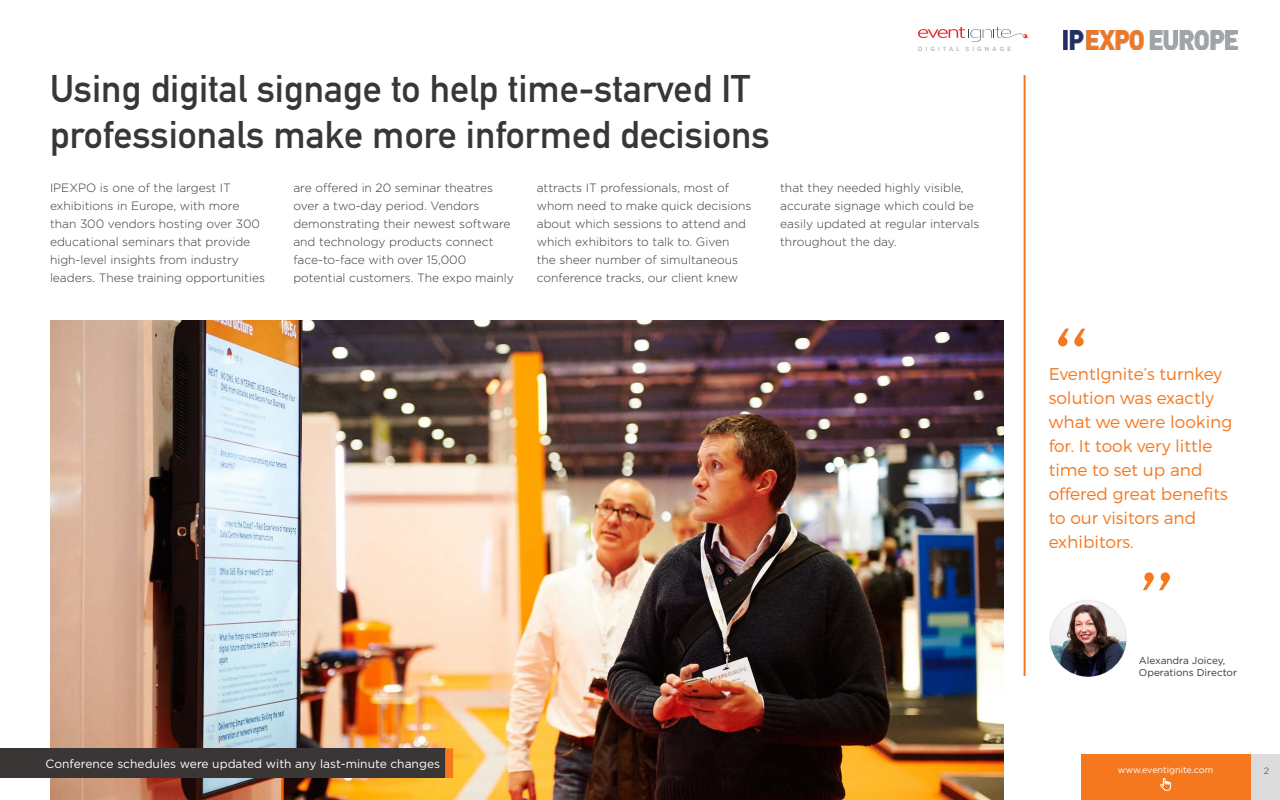
<style>
.page{position:relative;width:1280px;height:800px;background:#fff}
.page>*{position:absolute;margin:0;border:0;box-sizing:border-box;transform-origin:0 0}
.t1{font:100 180px "Montserrat";color:#f6781e}
.t2{font:38px/45.6px "DIN Mittelschrift Std";color:#393635}
.t3{font:300 17px/24px "Montserrat";color:#f6781e}
.t4{font:300 12px/18px "Gotham";color:#393635}
.t5{font:12px "Gotham";color:#fff}
.t6{font:10px/12px "Gotham";color:#393635}
.t7{font:9px "Gotham";color:#fff}
.t8{font:300 9px "Gotham";color:#393635}
.t9{font:6.2px "Proxima Nova";letter-spacing:.52em;color:#999}
</style>
<div class="page">
<hr style="left:1024px;top:75px;width:2px;height:601px;background:#f6781e">
<img style="left:50px;top:320px;width:954px;height:480px">
<img style="left:1050px;top:600px;width:76px;height:77px;border-radius:38px">
<div style="left:1049px;top:599px;width:78px;height:79px;border:2px solid #707070;border-radius:50%"></div>
<div style="left:0;top:748px;width:445px;height:30px;background:#393635"></div>
<div style="left:445px;top:748px;width:8px;height:30px;background:#f6781e"></div>
<div style="left:1081px;top:754px;width:170px;height:46px;background:#f6781e"></div>
<div style="left:1251px;top:754px;width:29px;height:46px;background:#dcdcdc"></div>
<svg style="left:918px;top:27px;width:111px;height:15px"></svg>
<svg style="left:1160px;top:778px;width:11px;height:13px"></svg>
<img style="left:1063px;top:31px;width:174px;height:18px">
<p class="t9" style="left:918px;top:45px;width:94px">DIGITAL SIGNAGE</p>
<h2 class="t2" style="left:50px;top:66px;width:721px">Using digital signage to help time-starved IT professionals make more informed decisions</h2>
<p class="t4" style="left:50px;top:178px;width:217px">IPEXPO is one of the largest IT exhibitions in Europe, with more than 300 vendors hosting over 300 educational seminars that provide high-level insights from industry leaders. These training opportunities</p>
<p class="t4" style="left:293px;top:178px;width:222px">are offered in 20 seminar theatres over a two-day period. Vendors demonstrating their newest software and technology products connect face-to-face with over 15,000 potential customers. The expo mainly</p>
<p class="t4" style="left:537px;top:178px;width:216px">attracts IT professionals, most of whom need to make quick decisions about which sessions to attend and which exhibitors to talk to. Given the sheer number of simultaneous conference tracks, our client knew</p>
<p class="t4" style="left:780px;top:178px;width:201px">that they needed highly visible, accurate signage which could be easily updated at regular intervals throughout the day.</p>
<p class="t5" style="left:46px;top:756px;width:396px">Conference schedules were updated with any last-minute changes</p>
<h1 class="t1" style="left:1049px;top:283px;width:48px">“</h1>
<h3 class="t3" style="left:1049px;top:362px;width:185px">EventIgnite’s turnkey solution was exactly what we were looking for. It took very little time to set up and offered great benefits to our visitors and exhibitors.</h3>
<h1 class="t1" style="left:1133px;top:525px;width:48px">”</h1>
<p class="t6" style="left:1139px;top:655px;width:100px">Alexandra Joicey,<br>Operations Director</p>
<p class="t7" style="left:1118px;top:764px;width:97px">www.eventignite.com</p>
<p class="t8" style="left:1264px;top:765px;width:7px">2</p>
</div>
